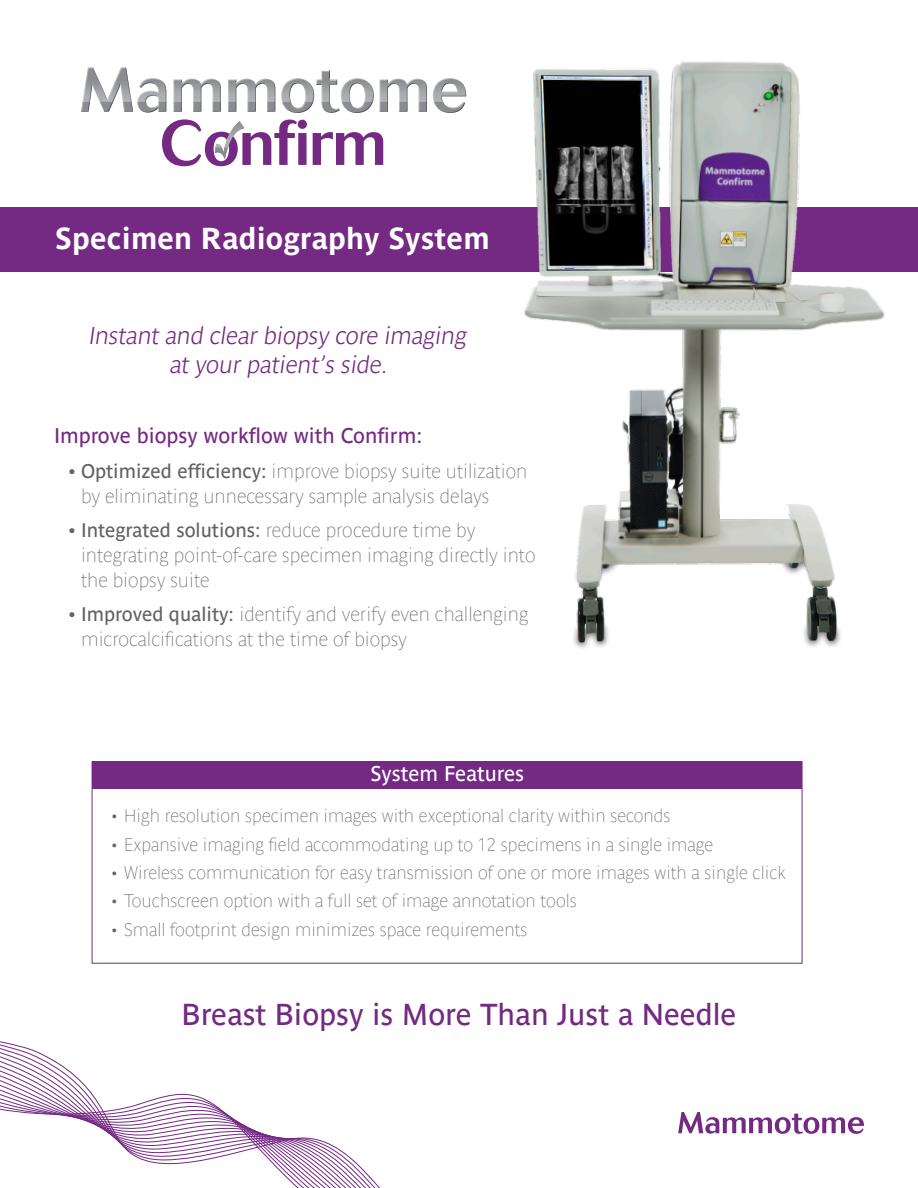
<style>
.page{position:relative;width:918px;height:1188px;background:#fff}
.page>*{position:absolute;margin:0;border:0;box-sizing:border-box;transform-origin:0 0}
.t1{font:500 62.25px "Cosmos BQ";letter-spacing:-.01em;color:#742983}
.t2{font:30px "Parisine Std";color:#742983}
.t3{font:700 30px "Parisine Std";letter-spacing:.005em;color:#fff}
.t4{font:700 24px "Parisine Std Clair";color:#742983}
.t5{font:21px "Parisine Std";color:#742983}
.t6{font:21px "Parisine Std";color:#fff}
.t7{font:19.5px/24.8px "Parisine Std Clair";color:#636366}
.t8{font:18px "Parisine Std Clair";color:#636366}
.s1{font-family:"Parisine Std"}
</style>
<div class="page">
<div style="left:0;top:207px;width:918px;height:65px;background:#742983"></div>
<svg style="left:433px;top:78px;width:33px;height:35px"></svg>
<svg style="left:380px;top:79px;width:47px;height:33px"></svg>
<svg style="left:281px;top:71px;width:93px;height:42px"></svg>
<svg style="left:81px;top:68px;width:85px;height:45px"></svg>
<svg style="left:174px;top:79px;width:47px;height:33px"></svg>
<svg style="left:228px;top:79px;width:47px;height:33px"></svg>
<svg style="left:215px;top:121px;width:29px;height:39px"></svg>
<img style="left:524px;top:61px;width:361px;height:587px">
<div style="left:92px;top:761px;width:710px;height:28px;background:#742983"></div>
<svg style="left:0;top:961px;width:429px;height:227px"></svg>
<svg style="left:678px;top:1112px;width:186px;height:22px"></svg>
<p class="t1" style="left:160px;top:107px;width:229px">Confirm</p>
<p class="t3" style="left:55px;top:221px;width:436px">Specimen Radiography System</p>
<p class="t4" style="left:88px;top:322px;width:383px">Instant and clear biopsy core imaging</p>
<p class="t4" style="left:169px;top:351px;width:223px">at your patient’s side.</p>
<p class="t5" style="left:54px;top:424px;width:370px">Improve biopsy workflow with Confirm:</p>
<p class="t7" style="left:81px;top:459px;width:448px;text-indent:-12px"><span class="s1">• Optimized efficiency:</span> improve biopsy suite utilization by eliminating unnecessary sample analysis delays</p>
<p class="t7" style="left:81px;top:518px;width:456px;text-indent:-12px"><span class="s1">• Integrated solutions:</span> reduce procedure time by integrating point-of-care specimen imaging directly into the biopsy suite</p>
<p class="t7" style="left:81px;top:602px;width:449px;text-indent:-12px"><span class="s1">• Improved quality:</span> identify and verify even challenging microcalcifications at the time of biopsy</p>
<p class="t6" style="left:370px;top:762px;width:155px">System Features</p>
<p class="t8" style="left:112px;top:806px;width:560px">• High resolution specimen images with exceptional clarity within seconds</p>
<p class="t8" style="left:112px;top:834px;width:603px">• Expansive imaging field accommodating up to 12 specimens in a single image</p>
<p class="t8" style="left:112px;top:862px;width:675px">• Wireless communication for easy transmission of one or more images with a single click</p>
<p class="t8" style="left:112px;top:891px;width:466px">• Touchscreen option with a full set of image annotation tools</p>
<p class="t8" style="left:112px;top:919px;width:417px">• Small footprint design minimizes space requirements</p>
<p class="t2" style="left:182px;top:997px;width:556px">Breast Biopsy is More Than Just a Needle</p>
</div>
